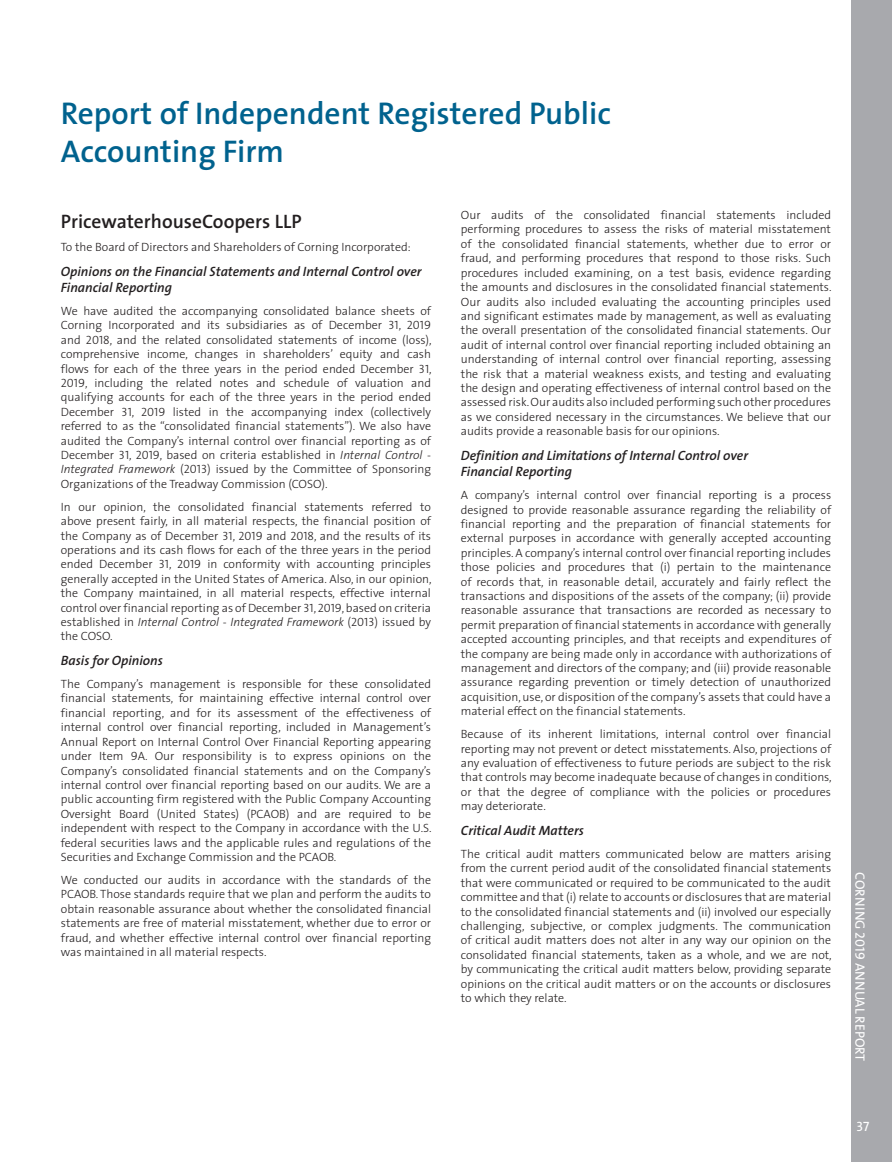
<style>
.page{position:relative;width:892px;height:1162px;background:#fff}
.page>*{position:absolute;margin:0;border:0;box-sizing:border-box;transform-origin:0 0}
.t1{font:600 31.5px/37.8px "The Sans";color:#00628e}
.t2{font:600 19.5px "The Sans";color:#231f20}
.t3{font:italic 600 13.5px/16.2px "The Sans";color:#231f20}
.t4{font:13.5px "The Sans Caps";color:#fff}
.t5{font:13.5px "The Sans C4 s";color:#fff}
.t6{font:300 12px/14.4px "The Sans";color:#231f20;text-align:justify}
.s1{font-family:"The Sans Light Caps";font-weight:400}
.s2{font-style:italic}
</style>
<div class="page">
<div style="left:850px;top:0;width:41px;height:1161px;background:#a8a9ad"></div>
<h1 class="t1" style="left:61px;top:94px;width:551px">Report of Independent Registered Public<br>Accounting Firm</h1>
<h2 class="t2" style="left:61px;top:205px;width:242px">PricewaterhouseCoopers LLP</h2>
<p class="t6" style="left:61px;top:239px;width:351px">To the Board of Directors and Shareholders of Corning Incorporated:</p>
<p class="t3" style="left:61px;top:262px;width:362px">Opinions on the Financial Statements and Internal Control over<br>Financial Reporting</p>
<p class="t6" style="left:61px;top:303px;width:372px">We have audited the accompanying consolidated balance sheets of Corning Incorporated and its subsidiaries as of December <span class="s1">31</span>, <span class="s1">2019 </span>and <span class="s1">2018</span>, and the related consolidated statements of income (loss), comprehensive income, changes in shareholders’ equity and cash flows for each of the three years in the period ended December <span class="s1">31</span>, <span class="s1">2019</span>, including the related notes and schedule of valuation and qualifying accounts for each of the three years in the period ended December <span class="s1">31</span>, <span class="s1">2019</span> listed in the accompanying index (collectively referred to as the “consolidated financial statements”). We also have audited the Company’s internal control over financial reporting as of December <span class="s1">31</span>, <span class="s1">2019</span>, based on criteria established in <span class="s2">Internal Control - Integrated Framework</span> (<span class="s1">2013</span>) issued by the Committee of Sponsoring Organizations of the Treadway Commission (COSO).</p>
<p class="t6" style="left:61px;top:499px;width:372px">In our opinion, the consolidated financial statements referred to above present fairly, in all material respects, the financial position of the Company as of December <span class="s1">31</span>, <span class="s1">2019</span> and <span class="s1">2018</span>, and the results of its operations and its cash flows for each of the three years in the period ended December <span class="s1">31</span>, <span class="s1">2019</span> in conformity with accounting principles generally accepted in the United States of America. Also, in our opinion, the Company maintained, in all material respects, effective internal control over financial reporting as of December <span class="s1">31</span>, <span class="s1">2019</span>, based on criteria established in <span class="s2">Internal Control - Integrated Framework</span> (<span class="s1">2013</span>) issued by the COSO.</p>
<p class="t3" style="left:61px;top:652px;width:104px">Basis for Opinions</p>
<p class="t6" style="left:61px;top:676px;width:372px">The Company’s management is responsible for these consolidated financial statements, for maintaining effective internal control over financial reporting, and for its assessment of the effectiveness of internal control over financial reporting, included in Management’s Annual Report on Internal Control Over Financial Reporting appearing under Item <span class="s1">9</span>A. Our responsibility is to express opinions on the Company’s consolidated financial statements and on the Company’s internal control over financial reporting based on our audits. We are a public accounting firm registered with the Public Company Accounting Oversight Board (United States) (PCAOB) and are required to be independent with respect to the Company in accordance with the U.S. federal securities laws and the applicable rules and regulations of the Securities and Exchange Commission and the PCAOB.</p>
<p class="t6" style="left:61px;top:872px;width:371px">We conducted our audits in accordance with the standards of the PCAOB. Those standards require that we plan and perform the audits to obtain reasonable assurance about whether the consolidated financial statements are free of material misstatement, whether due to error or fraud, and whether effective internal control over financial reporting was maintained in all material respects.</p>
<p class="t6" style="left:460px;top:207px;width:372px">Our audits of the consolidated financial statements included performing procedures to assess the risks of material misstatement of the consolidated financial statements, whether due to error or fraud, and performing procedures that respond to those risks. Such procedures included examining, on a test basis, evidence regarding the amounts and disclosures in the consolidated financial statements.<br>Our audits also included evaluating the accounting principles used and significant estimates made by management, as well as evaluating the overall presentation of the consolidated financial statements. Our audit of internal control over financial reporting included obtaining an understanding of internal control over financial reporting, assessing the risk that a material weakness exists, and testing and evaluating the design and operating effectiveness of internal control based on the assessed risk. Our audits also included performing such other procedures as we considered necessary in the circumstances. We believe that our audits provide a reasonable basis for our opinions.</p>
<p class="t3" style="left:460px;top:447px;width:288px">Definition and Limitations of Internal Control over<br>Financial Reporting</p>
<p class="t6" style="left:460px;top:487px;width:371px">A company’s internal control over financial reporting is a process designed to provide reasonable assurance regarding the reliability of financial reporting and the preparation of financial statements for external purposes in accordance with generally accepted accounting principles. A company’s internal control over financial reporting includes those policies and procedures that (i) pertain to the maintenance of records that, in reasonable detail, accurately and fairly reflect the transactions and dispositions of the assets of the company; (ii) provide reasonable assurance that transactions are recorded as necessary to permit preparation of financial statements in accordance with generally accepted accounting principles, and that receipts and expenditures of the company are being made only in accordance with authorizations of management and directors of the company; and (iii) provide reasonable assurance regarding prevention or timely detection of unauthorized acquisition, use, or disposition of the company’s assets that could have a material effect on the financial statements.</p>
<p class="t6" style="left:460px;top:726px;width:372px">Because of its inherent limitations, internal control over financial reporting may not prevent or detect misstatements. Also, projections of any evaluation of effectiveness to future periods are subject to the risk that controls may become inadequate because of changes in conditions, or that the degree of compliance with the policies or procedures may deteriorate.</p>
<p class="t3" style="left:460px;top:821px;width:124px">Critical Audit Matters</p>
<p class="t6" style="left:460px;top:846px;width:372px">The critical audit matters communicated below are matters arising from the current period audit of the consolidated financial statements that were communicated or required to be communicated to the audit committee and that (i) relate to accounts or disclosures that are material to the consolidated financial statements and (ii) involved our especially challenging, subjective, or complex judgments. The communication of critical audit matters does not alter in any way our opinion on the consolidated financial statements, taken as a whole, and we are not, by communicating the critical audit matters below, providing separate opinions on the critical audit matters or on the accounts or disclosures to which they relate.</p>
<p class="t4" style="left:870px;top:872px;width:190px;rotate:90deg">CORNING 2019 ANNUAL REPORT</p>
<p class="t5" style="left:855px;top:1117px;width:14px">37</p>
</div>
